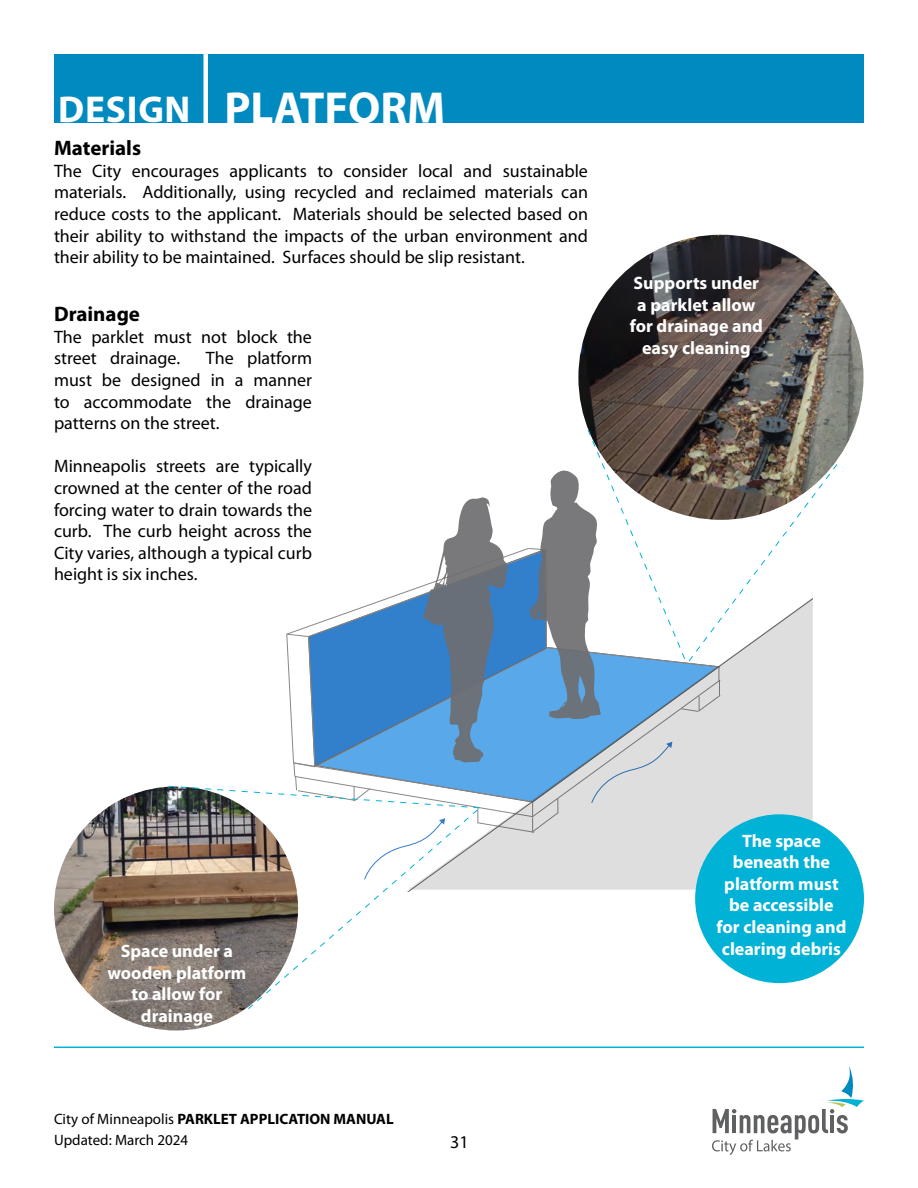
<style>
.page{position:relative;width:918px;height:1188px;background:#fff}
.page>*{position:absolute;margin:0;border:0;box-sizing:border-box;transform-origin:0 0}
.t1{font:700 45px "Myriad Pro";color:#fff}
.t2{font:700 37.5px "Myriad Pro";letter-spacing:.02em;color:#fff}
.t3{font:700 21px "Myriad Pro";color:#000}
.t4{font:18px/21.6px "Myriad Pro";color:#000;text-align:justify}
.t5{font:700 18px/21.6px "Myriad Pro";color:#fff;text-align:center}
.t6{font:15px/21.6px "Myriad Pro";color:#000}
.s1{font-weight:700}
</style>
<div class="page">
<hr style="left:54px;top:1047px;width:810px;height:1px;background:#00b2d5">
<svg style="left:712px;top:1066px;width:152px;height:89px"></svg>
<div style="left:54px;top:54px;width:810px;height:68px;background:#008ac0"></div>
<div style="left:203px;top:49px;width:5px;height:77px;background:#fff"></div>
<img style="left:54px;top:786px;width:244px;height:244px;border-radius:122px">
<img style="left:578px;top:235px;width:286px;height:285px;border-radius:143px">
<svg style="left:247px;top:880px;width:231px;height:129px"></svg>
<svg style="left:168px;top:429px;width:670px;height:451px"></svg>
<div style="left:695px;top:814px;width:169px;height:169px;background:#00b2d5;border-radius:50%"></div>
<p class="t2" style="left:58px;top:85px;width:134px">DESIGN</p>
<p class="t1" style="left:225px;top:79px;width:222px">PLATFORM</p>
<p class="t3" style="left:54px;top:134px;width:89px">Materials</p>
<p class="t4" style="left:54px;top:160px;width:536px">The City encourages applicants to consider local and sustainable materials. Additionally, using recycled and reclaimed materials can reduce costs to the applicant. Materials should be selected based on their ability to withstand the impacts of the urban environment and their ability to be maintained. Surfaces should be slip resistant.</p>
<p class="t3" style="left:54px;top:301px;width:88px">Drainage</p>
<p class="t4" style="left:54px;top:326px;width:259px">The parklet must not block the street drainage.</p>
<p class="t4" style="left:54px;top:347px;width:260px;text-indent:152px">The platform must be designed in a manner to accommodate the drainage patterns on the street.</p>
<p class="t4" style="left:54px;top:455px;width:260px">Minneapolis streets are typically crowned at the center of the road forcing water to drain towards the curb. The curb height across the City varies, although a typical curb height is six inches.</p>
<p class="t5" style="left:630px;top:272px;width:135px">Supports under a parklet allow for drainage and easy cleaning</p>
<p class="t5" style="left:107px;top:939px;width:141px">Space under a wooden platform to allow for drainage</p>
<p class="t6" style="left:54px;top:1108px;width:341px">City of Minneapolis <span class="s1">PARKLET APPLICATION MANUAL<br></span>Updated: March 2024</p>
<p class="t4" style="left:450px;top:1130px;width:20px">31</p>
<p class="t5" style="left:717px;top:829px;width:131px">The space beneath the platform must be accessible for cleaning and clearing debris</p>
</div>
